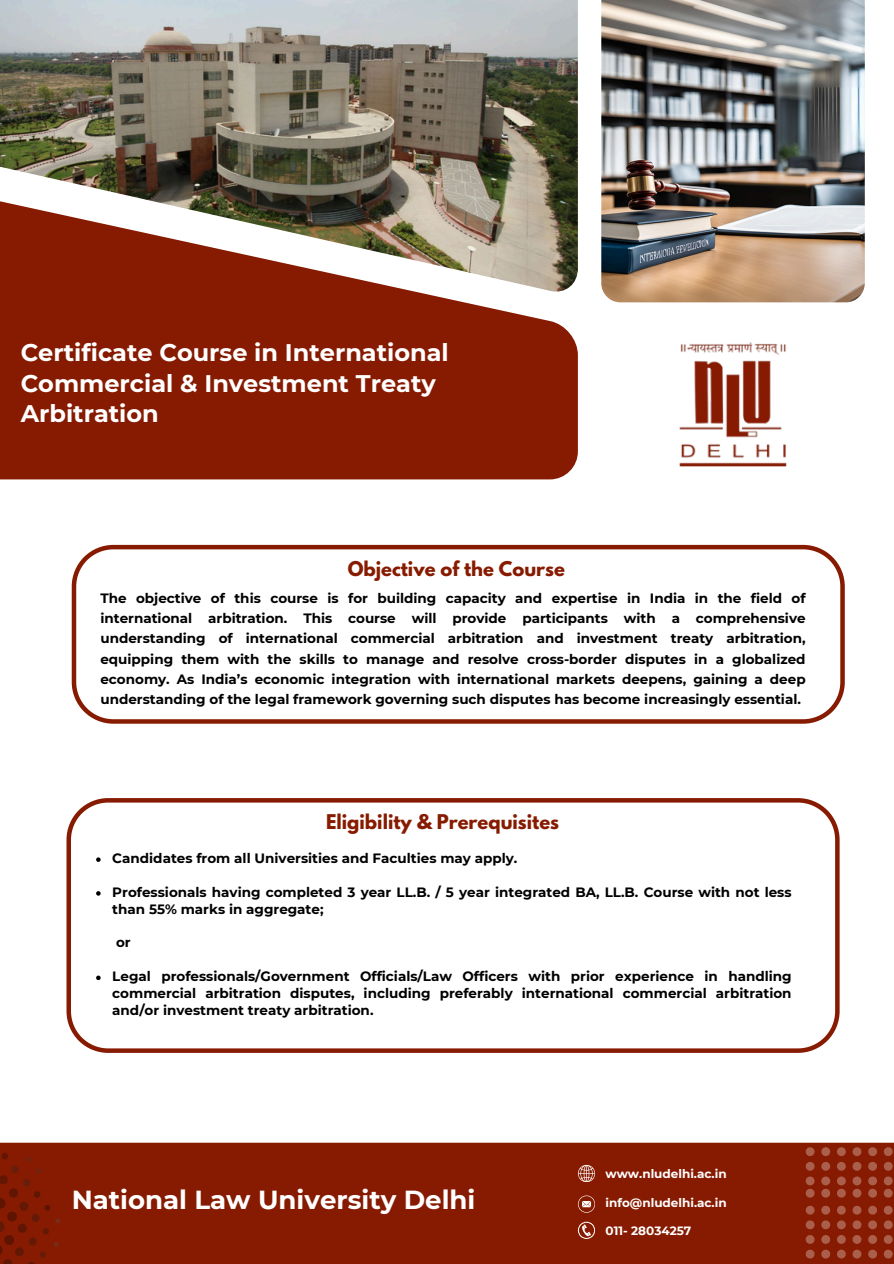
<style>
.page{position:relative;width:894px;height:1264px;background:#fff}
.page>*{position:absolute;margin:0;border:0;box-sizing:border-box;transform-origin:0 0}
.t1{font:700 26.1px "Montserrat";color:#fff}
.t2{font:700 24px/30.3px "Montserrat";color:#fff}
.t3{font:700 18px "League Spartan";color:#871b01}
.t4{font:700 13.5px/20.2px "Montserrat";color:#000;text-align:justify}
.t5{font:700 12px "Montserrat";color:#fff}
</style>
<div class="page">
<div style="left:0;top:1142px;width:893px;height:121px;background:#871b01"></div>
<svg style="left:66px;top:798px;width:773px;height:254px"></svg>
<svg style="left:72px;top:545px;width:772px;height:178px"></svg>
<img style="left:0;top:0;width:577px;height:200px">
<svg style="left:0;top:200px;width:577px;height:279px;background:#933f28"></svg>
<img style="left:601px;top:0;width:263px;height:302px">
<svg style="left:577px;top:1164px;width:17px;height:17px"></svg>
<svg style="left:805px;top:1147px;width:9px;height:23px"></svg>
<svg style="left:821px;top:1147px;width:8px;height:23px"></svg>
<svg style="left:837px;top:1147px;width:8px;height:23px"></svg>
<svg style="left:852px;top:1147px;width:9px;height:23px"></svg>
<svg style="left:868px;top:1147px;width:8px;height:23px"></svg>
<svg style="left:883px;top:1147px;width:9px;height:23px"></svg>
<svg style="left:805px;top:1176px;width:9px;height:21px"></svg>
<svg style="left:821px;top:1176px;width:8px;height:21px"></svg>
<svg style="left:837px;top:1176px;width:8px;height:21px"></svg>
<svg style="left:852px;top:1176px;width:9px;height:21px"></svg>
<svg style="left:868px;top:1176px;width:8px;height:21px"></svg>
<svg style="left:883px;top:1176px;width:9px;height:21px"></svg>
<svg style="left:805px;top:1205px;width:9px;height:9px"></svg>
<svg style="left:821px;top:1205px;width:8px;height:9px"></svg>
<svg style="left:837px;top:1205px;width:8px;height:9px"></svg>
<svg style="left:852px;top:1205px;width:9px;height:9px"></svg>
<svg style="left:868px;top:1205px;width:8px;height:9px"></svg>
<svg style="left:883px;top:1205px;width:9px;height:9px"></svg>
<svg style="left:805px;top:1220px;width:9px;height:23px"></svg>
<svg style="left:821px;top:1220px;width:8px;height:23px"></svg>
<svg style="left:837px;top:1220px;width:8px;height:23px"></svg>
<svg style="left:852px;top:1220px;width:9px;height:23px"></svg>
<svg style="left:868px;top:1220px;width:8px;height:23px"></svg>
<svg style="left:883px;top:1220px;width:9px;height:23px"></svg>
<svg style="left:805px;top:1249px;width:9px;height:9px"></svg>
<svg style="left:821px;top:1249px;width:8px;height:9px"></svg>
<svg style="left:837px;top:1249px;width:8px;height:9px"></svg>
<svg style="left:852px;top:1249px;width:9px;height:9px"></svg>
<svg style="left:868px;top:1249px;width:8px;height:9px"></svg>
<svg style="left:884px;top:1249px;width:8px;height:9px"></svg>
<svg style="left:0;top:1221px;width:5px;height:11px"></svg>
<svg style="left:0;top:1198px;width:6px;height:10px"></svg>
<svg style="left:0;top:1175px;width:8px;height:9px"></svg>
<div style="left:9px;top:1188px;width:9px;height:9px;background:#611503;border-radius:50%"></div>
<svg style="left:19px;top:1201px;width:9px;height:9px"></svg>
<div style="left:18px;top:1223px;width:9px;height:9px;background:#611503;border-radius:50%"></div>
<div style="left:7px;top:1211px;width:10px;height:10px;background:#5f1301;border-radius:50%"></div>
<svg style="left:4px;top:1234px;width:10px;height:10px"></svg>
<svg style="left:15px;top:1246px;width:9px;height:10px"></svg>
<svg style="left:0;top:1244px;width:12px;height:19px"></svg>
<div style="left:23px;top:1178px;width:8px;height:8px;background:#691d0b;border-radius:4px"></div>
<div style="left:11px;top:1165px;width:8px;height:8px;background:#691d0b;border-radius:50%"></div>
<svg style="left:29px;top:1237px;width:8px;height:8px"></svg>
<svg style="left:31px;top:1213px;width:9px;height:8px"></svg>
<svg style="left:34px;top:1191px;width:6px;height:6px"></svg>
<svg style="left:29px;top:1252px;width:17px;height:11px"></svg>
<svg style="left:43px;top:1227px;width:6px;height:7px"></svg>
<svg style="left:1px;top:1152px;width:7px;height:7px"></svg>
<svg style="left:44px;top:1205px;width:6px;height:5px"></svg>
<svg style="left:54px;top:1242px;width:5px;height:5px"></svg>
<svg style="left:26px;top:1157px;width:15px;height:16px"></svg>
<svg style="left:55px;top:1218px;width:5px;height:5px"></svg>
<img style="left:679px;top:342px;width:107px;height:124px">
<svg style="left:577px;top:1195px;width:17px;height:17px"></svg>
<svg style="left:577px;top:1221px;width:17px;height:17px"></svg>
<svg style="left:96px;top:857px;width:5px;height:4px"></svg>
<svg style="left:96px;top:891px;width:5px;height:4px"></svg>
<svg style="left:96px;top:975px;width:5px;height:5px"></svg>
<h3 class="t2" style="left:21px;top:337px;width:429px">Certificate Course in International<br>Commercial &amp; Investment Treaty<br>Arbitration</h3>
<p class="t3" style="left:347px;top:560px;width:219px">Objective of the Course</p>
<p class="t4" style="left:100px;top:588px;width:706px">The objective of this course is for building capacity and expertise in India in the field of international arbitration. This course will provide participants with a comprehensive understanding of international commercial arbitration and investment treaty arbitration, equipping them with the skills to manage and resolve cross-border disputes in a globalized economy. As India’s economic integration with international markets deepens, gaining a deep understanding of the legal framework governing such disputes has become increasingly essential.</p>
<p class="t3" style="left:326px;top:812px;width:234px">Eligibility &amp; Prerequisites</p>
<p class="t4" style="left:112px;top:848px;width:406px">Candidates from all Universities and Faculties may apply.</p>
<h3 class="t4" style="left:112px;top:883px;width:680px;line-height:16.8px">Professionals having completed 3 year LL.B. / 5 year integrated BA, LL.B. Course with not less than 55% marks in aggregate;</h3>
<p class="t4" style="left:116px;top:932px;width:16px">or</p>
<p class="t4" style="left:112px;top:967px;width:680px;line-height:16.8px">Legal professionals/Government Officials/Law Officers with prior experience in handling commercial arbitration disputes, including preferably international commercial arbitration and/or investment treaty arbitration.</p>
<h2 class="t1" style="left:72px;top:1183px;width:405px">National Law University Delhi</h2>
<h2 class="t5" style="left:605px;top:1166px;width:123px">www.nludelhi.ac.in</h2>
<h1 class="t5" style="left:605px;top:1195px;width:123px">info@nludelhi.ac.in</h1>
<p class="t5" style="left:605px;top:1223px;width:87px">011- 28034257</p>
</div>
